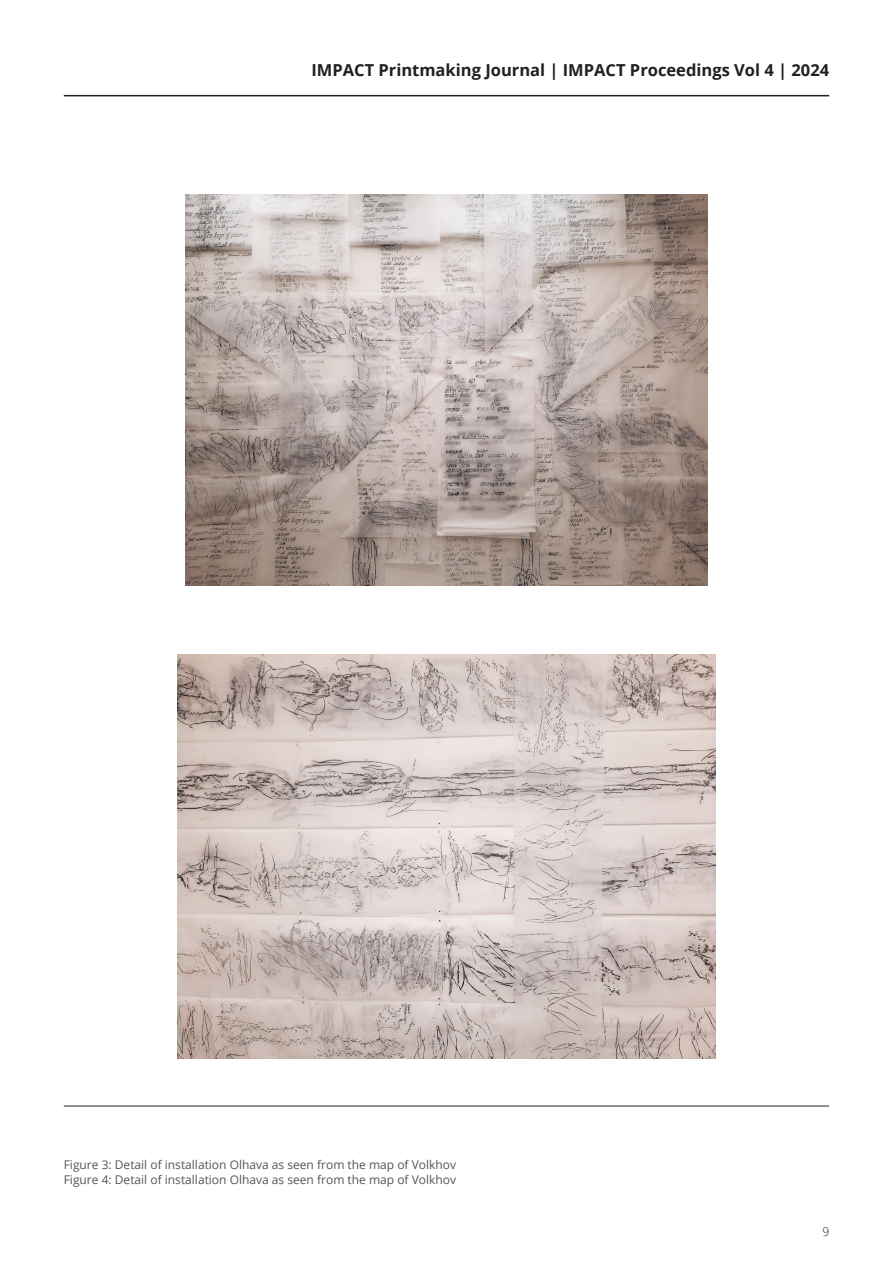
<style>
.page{position:relative;width:893px;height:1263px;background:#fff}
.page>*{position:absolute;margin:0;border:0;box-sizing:border-box;transform-origin:0 0}
.t1{font:700 16.5px "Open Sans";color:#231f20}
.Main_Text{font:12px "Open Sans";color:#54555a}
.t2{font:300 12px "Open Sans";color:#231f20}
</style>
<div class="page">
<hr style="left:64px;top:95px;width:765px;height:1px;background:#231f20">
<hr style="left:64px;top:1106px;width:765px;height:1px;background:#231f20">
<img style="left:185px;top:194px;width:522px;height:392px">
<img style="left:177px;top:655px;width:539px;height:403px">
<h1 class="t1" style="left:311px;top:59px;width:519px">IMPACT Printmaking Journal | IMPACT Proceedings Vol 4 | 2024</h1>
<p class="Main_Text" style="left:64px;top:1156px;width:394px">Figure 3: Detail of installation Olhava as seen from the map of Volkhov</p>
<p class="Main_Text" style="left:64px;top:1171px;width:394px">Figure 4: Detail of installation Olhava as seen from the map of Volkhov</p>
<p class="t2" style="left:822px;top:1223px;width:8px">9</p>
</div>
